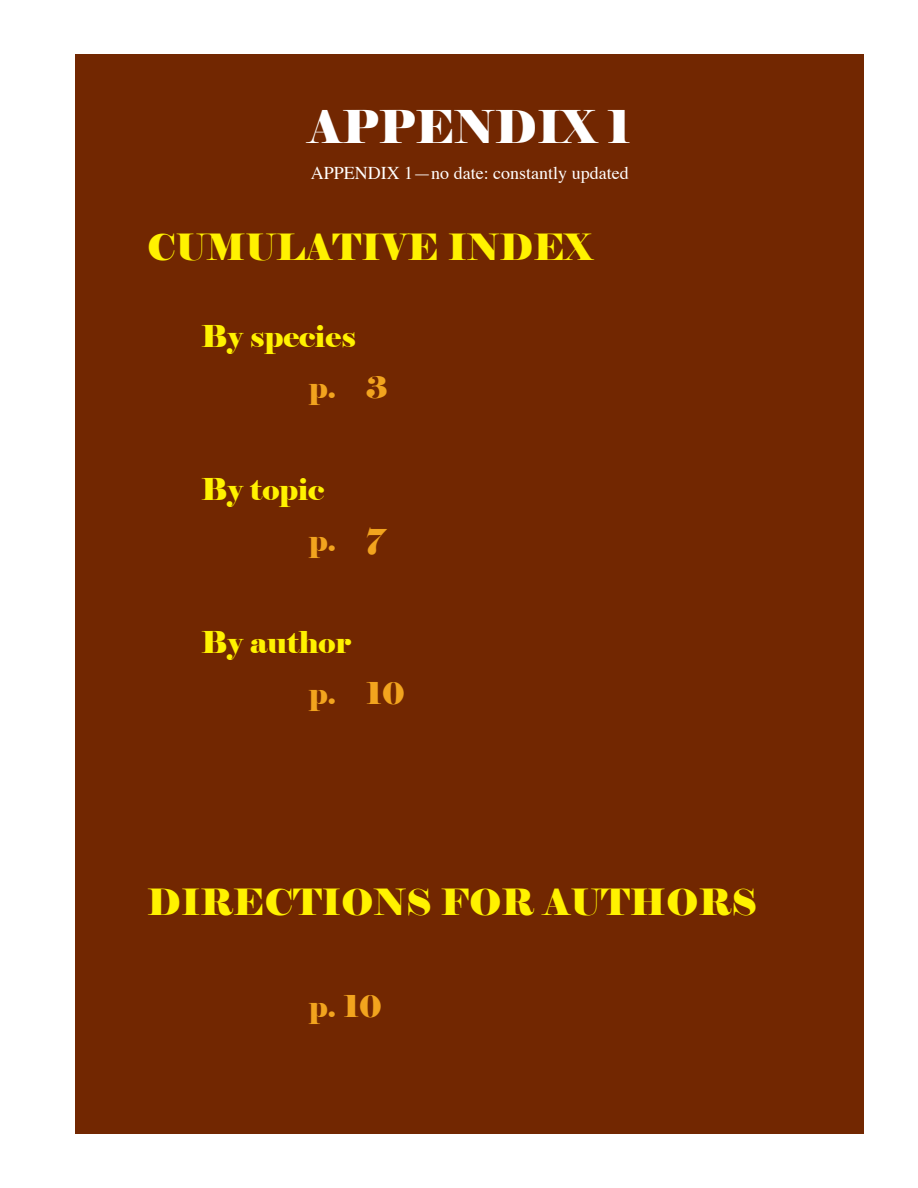
<style>
.page{position:relative;width:918px;height:1188px;background:#fff}
.page>*{position:absolute;margin:0;border:0;box-sizing:border-box;transform-origin:0 0}
.t1{font:45px "Elephant";color:#fff}
.t2{font:36px "Elephant";color:#fff200}
.t3{font:30px/51px "Elephant";color:#fff200}
.t4{font:30px "Elephant";color:#f2a41e}
.t5{font:18px "Times";color:#fff}
.s1{color:#f2a41e}
.s2{color:#722701}
</style>
<div class="page">
<div style="left:75px;top:54px;width:789px;height:1080px;background:#722701"></div>
<h1 class="t1" style="left:309px;top:100px;width:324px">APPENDIX 1</h1>
<p class="t5" style="left:311px;top:166px;width:319px">APPENDIX 1—no date: constantly updated</p>
<p class="t2" style="left:147px;top:225px;width:446px">CUMULATIVE INDEX</p>
<p class="t3" style="left:309px;top:311px;width:80px;text-indent:-108px">By species <span class="s1">p.</span> <span class="s2">0</span><span class="s1">3</span></p>
<p class="t3" style="left:309px;top:464px;width:77px;text-indent:-108px">By topic<br><span class="s1">p.</span> <span class="s2">0</span><span class="s1">7</span></p>
<p class="t3" style="left:309px;top:617px;width:97px;text-indent:-108px">By author<br><span class="s1">p.</span> <span class="s2">0</span><span class="s1">10</span></p>
<p class="t2" style="left:147px;top:881px;width:611px">DIRECTIONS FOR AUTHORS</p>
<p class="t4" style="left:309px;top:988px;width:74px">p. 10</p>
</div>
